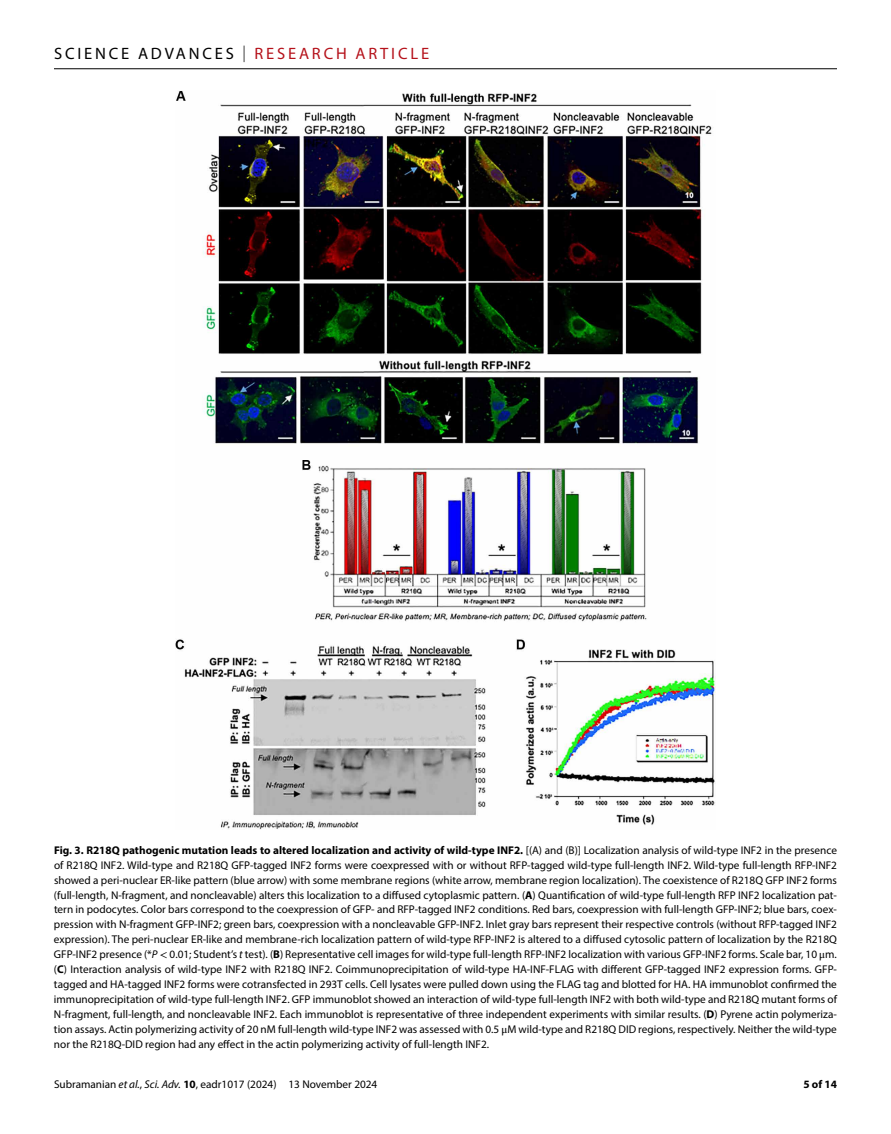
<style>
.page{position:relative;width:891px;height:1134px;background:#fff}
.page>*{position:absolute;margin:0;border:0;box-sizing:border-box;transform-origin:0 0}
.t1{font:16.5px "Myriad Pro";letter-spacing:.17em;color:#000}
.t2{font:11.25px/15px "Myriad Pro";color:#000;text-align:justify}
.t3{font:700 11.25px "Myriad Pro";color:#000}
.s1{font-weight:300}
.s2{color:#b5121b}
.s3{font-weight:700}
.s4{font-style:italic}
.s5{font-family:"STIX"}
</style>
<div class="page">
<hr style="left:54px;top:68px;width:783px;height:1px;background:#000">
<img style="left:176px;top:91px;width:540px;height:739px">
<h1 class="t1" style="left:54px;top:44px;width:376px">Scien ce Advan ces <span class="s1">|</span> <span class="s2">Resear ch Ar ticle</span></h1>
<p class="t2" style="left:54px;top:842px;width:785px"><span class="s3">Fig. 3. R218Q pathogenic mutation leads to altered localization and activity of wild-type INF2.</span> [(A) and (B)] Localization analysis of wild-type INF2 in the presence of R218Q INF2. Wild-type and R218Q GFP-tagged INF2 forms were coexpressed with or without RFP-tagged wild-type full-length INF2. Wild-type full-length RFP--I NF2 showed a peri-nuclear ER-like pattern (blue arrow) with some membrane regions (white arrow, membrane region localization). The coexistence of R218Q GFP INF2 forms (full-length, N-fragment, and noncleavable) alters this localization to a diffused cytoplasmic pattern. (<span class="s3">A</span>) Quantification of wild-type full-length RFP INF2 localization pat&shy;tern in podocytes. Color bars correspond to the coexpression of GFP- and RFP-tagged INF2 conditions. Red bars, coexpression with full-length GFP--I NF2; blue bars, coex&shy;pression with N-fragment GFP--I NF2; green bars, coexpression with a noncleavable GFP--I NF2. I nlet gray bars represent their respective controls (without RFP-tagged INF2 expression). The peri-nuclear ER-like and membrane-rich localization pattern of wild-type RFP--I NF2 is altered to a diffused cytosolic pattern of localization by the R218Q GFP--I NF2 presence (*<span class="s4">P</span> <span class="s5">&lt;</span> 0.01; Student’s <span class="s4">t</span> test). (<span class="s3">B</span>) Representative cell images for wild-type full-length RFP--I NF2 localization with various GFP--I NF2 forms. Scale bar, 10 <span class="s5">μ</span>m. (<span class="s3">C</span>) I nteraction analysis of wild-type INF2 with R218Q INF2. Coimmunoprecipitation of wild-type HA--I NF-FLAG with different GFP-tagged INF2 expression forms. GFP&shy;tagged and HA-tagged INF2 forms were cotransfected in 293T cells. Cell lysates were pulled down using the FLAG tag and blotted for HA. HA immunoblot confirmed the immunoprecipitation of wild-type full-length INF2. GFP immunoblot showed an interaction of wild-type full-length INF2 with both wild-type and R218Q mutant forms of N-fragment, full-length, and noncleavable INF2. Each immunoblot is representative of three independent experiments with similar results. (<span class="s3">D</span>) Pyrene actin polymeriza&shy;tion assays. Actin polymerizing activity of 20 nM full-length wild-type INF2 was assessed with 0.5 <span class="s5">μ</span>M wild-type and R218Q DID</p>
<p class="t2" style="left:638px;top:1022px;width:200px">regions, respectively. Neither the wild-type</p>
<p class="t2" style="left:54px;top:1037px;width:77px">nor the R218Q--DID</p>
<p class="t2" style="left:145px;top:1037px;width:346px">region had any effect in the actin polymerizing activity of full-length INF2.</p>
<p class="t2" style="left:54px;top:1076px;width:325px">Subramanian <span class="s4">et al.</span>, <span class="s4">Sci. Adv.</span> <span class="s3">10</span>, eadr1017 (2024) 13 November 2024</p>
<p class="t3" style="left:803px;top:1076px;width:35px">5 of 14</p>
</div>
